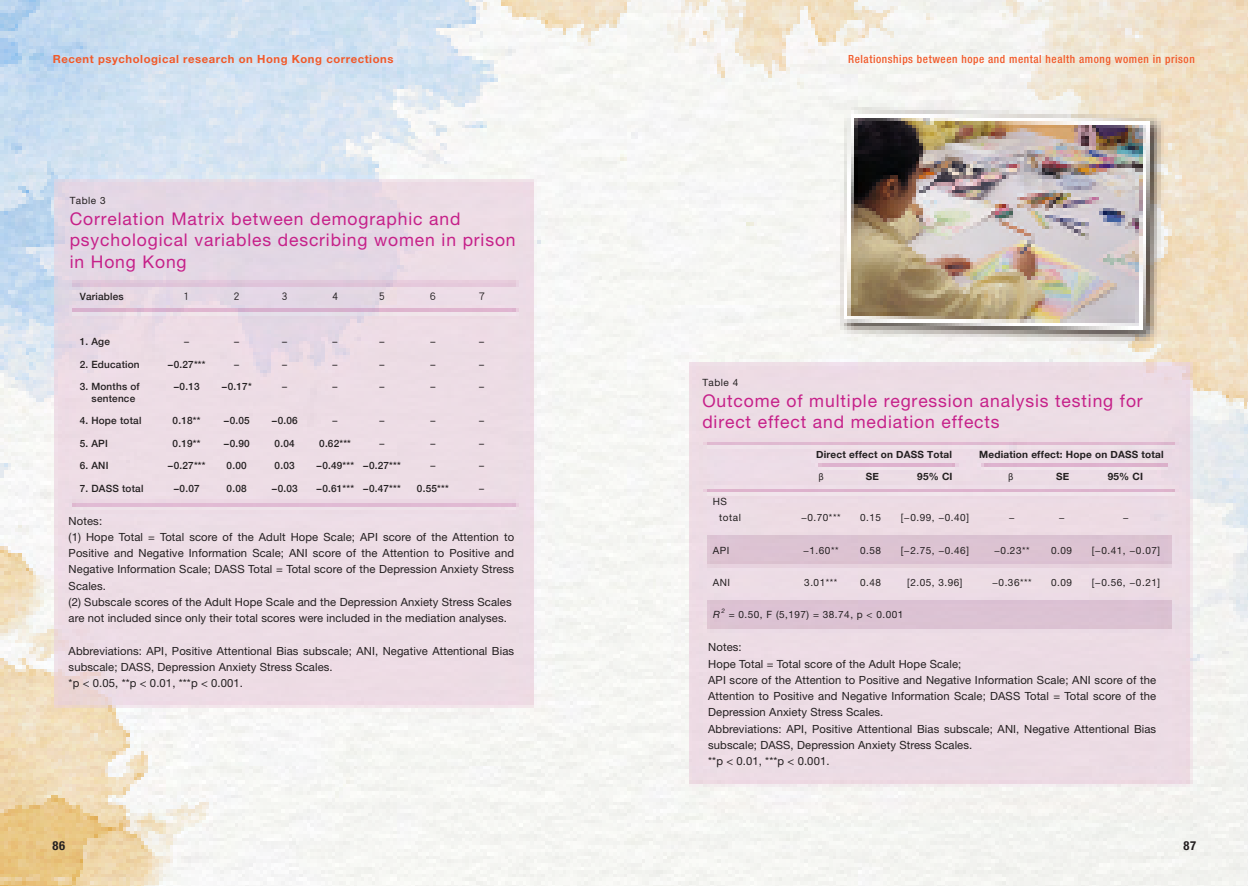
<style>
.page{position:relative;width:1248px;height:886px;background:#fff}
.page>*{position:absolute;margin:0;border:0;box-sizing:border-box;transform-origin:0 0}
.t1{font:17.5px/21.2px "Helvetica Neue LT Pro";letter-spacing:.05em;color:#c62089}
.t2{font:700 condensed 12.5px "Helvetica Neue LT Pro";color:#231f20}
.t3{font:11.25px/16.2px "Helvetica Neue";letter-spacing:.01em;color:#231f20}
.t4{font:500 condensed 11.25px "Helvetica Neue LT Pro";letter-spacing:.05em;color:#f15929}
.t5{font:700 11.25px "Helvetica Neue LT Pro";letter-spacing:.05em;color:#f15929}
.t6{font:11.25px "DF Hei Std W5";color:#231f20}
.t7{font:500 10px "Helvetica Neue";letter-spacing:.02em;color:#231f20}
.t8{font:10px/16.2px "Helvetica Neue LT Pro";letter-spacing:.05em;color:#231f20}
.t9{font:700 10px "Helvetica Neue";letter-spacing:.02em;color:#231f20}
.t10{font:10px "Helvetica Neue";color:#231f20}
.t11{font:10px "Calibri";color:#231f20}
.t12{font:italic 10px "Helvetica Neue LT Pro";color:#231f20}
.t13{font:italic 6.25px "Helvetica Neue LT Pro";color:#231f20}
</style>
<div class="page">
<img style="left:0;top:0;width:1247px;height:886px">
<p class="t5" style="left:53px;top:52px;width:342px">Recent psychological research on Hong Kong corrections</p>
<p class="t4" style="left:848px;top:52px;width:348px">Relationships between hope and mental health among women in prison</p>
<p class="t8" style="left:70px;top:192px;width:37px">Table 3</p>
<h1 class="t1" style="left:70px;top:208px;width:447px">Correlation Matrix between demographic and psychological variables describing women in prison in Hong Kong</h1>
<p class="t7" style="left:80px;top:289px;width:46px">Variables</p>
<p class="t6" style="left:183px;top:290px;width:8px">1</p>
<p class="t6" style="left:233px;top:290px;width:8px">2</p>
<p class="t6" style="left:281px;top:290px;width:8px">3</p>
<p class="t6" style="left:332px;top:290px;width:8px">4</p>
<p class="t6" style="left:378px;top:290px;width:8px">5</p>
<p class="t6" style="left:429px;top:290px;width:8px">6</p>
<p class="t6" style="left:478px;top:290px;width:8px">7</p>
<p class="t7" style="left:80px;top:334px;width:32px">1. Age</p>
<p class="t10" style="left:184px;top:336px;width:6px">–</p>
<p class="t10" style="left:234px;top:336px;width:6px">–</p>
<p class="t10" style="left:282px;top:336px;width:6px">–</p>
<p class="t10" style="left:332px;top:336px;width:6px">–</p>
<p class="t10" style="left:379px;top:336px;width:6px">–</p>
<p class="t10" style="left:430px;top:336px;width:6px">–</p>
<p class="t10" style="left:479px;top:336px;width:6px">–</p>
<p class="t7" style="left:80px;top:356px;width:61px">2. Education</p>
<p class="t7" style="left:167px;top:356px;width:39px">−0.27***</p>
<p class="t10" style="left:234px;top:358px;width:6px">–</p>
<p class="t10" style="left:282px;top:358px;width:6px">–</p>
<p class="t10" style="left:332px;top:358px;width:6px">–</p>
<p class="t10" style="left:379px;top:358px;width:6px">–</p>
<p class="t10" style="left:430px;top:358px;width:6px">–</p>
<p class="t10" style="left:479px;top:358px;width:6px">–</p>
<p class="t7" style="left:80px;top:379px;width:61px">3. Months of</p>
<p class="t7" style="left:173px;top:379px;width:28px">−0.13</p>
<p class="t7" style="left:221px;top:379px;width:32px">−0.17*</p>
<p class="t10" style="left:282px;top:381px;width:6px">–</p>
<p class="t10" style="left:332px;top:381px;width:6px">–</p>
<p class="t10" style="left:379px;top:381px;width:6px">–</p>
<p class="t10" style="left:430px;top:381px;width:6px">–</p>
<p class="t10" style="left:479px;top:381px;width:6px">–</p>
<p class="t7" style="left:92px;top:390px;width:45px">sentence</p>
<p class="t7" style="left:80px;top:412px;width:63px">4. Hope total</p>
<p class="t7" style="left:173px;top:412px;width:29px">0.18**</p>
<p class="t7" style="left:223px;top:412px;width:28px">−0.05</p>
<p class="t7" style="left:271px;top:412px;width:28px">−0.06</p>
<p class="t10" style="left:332px;top:414px;width:6px">–</p>
<p class="t10" style="left:379px;top:414px;width:6px">–</p>
<p class="t10" style="left:430px;top:414px;width:6px">–</p>
<p class="t10" style="left:479px;top:414px;width:6px">–</p>
<p class="t7" style="left:80px;top:435px;width:30px">5. API</p>
<p class="t7" style="left:173px;top:435px;width:29px">0.19**</p>
<p class="t7" style="left:223px;top:435px;width:28px">−0.90</p>
<p class="t7" style="left:274px;top:435px;width:22px">0.04</p>
<p class="t7" style="left:319px;top:435px;width:33px">0.62***</p>
<p class="t10" style="left:379px;top:437px;width:6px">–</p>
<p class="t10" style="left:430px;top:437px;width:6px">–</p>
<p class="t10" style="left:479px;top:437px;width:6px">–</p>
<p class="t7" style="left:80px;top:457px;width:30px">6. ANI</p>
<p class="t7" style="left:167px;top:457px;width:39px">−0.27***</p>
<p class="t7" style="left:226px;top:457px;width:22px">0.00</p>
<p class="t7" style="left:274px;top:457px;width:22px">0.03</p>
<p class="t7" style="left:316px;top:457px;width:86px">−0.49*** −0.27***</p>
<p class="t10" style="left:430px;top:459px;width:6px">–</p>
<p class="t10" style="left:479px;top:459px;width:6px">–</p>
<p class="t7" style="left:80px;top:480px;width:65px">7. DASS total</p>
<p class="t7" style="left:173px;top:480px;width:28px">−0.07</p>
<p class="t7" style="left:226px;top:480px;width:22px">0.08</p>
<p class="t7" style="left:271px;top:480px;width:28px">−0.03</p>
<p class="t7" style="left:316px;top:480px;width:86px">−0.61*** −0.47***</p>
<p class="t7" style="left:417px;top:480px;width:33px">0.55***</p>
<p class="t10" style="left:479px;top:482px;width:6px">–</p>
<p class="t3" style="left:69px;top:512px;width:447px">Notes:<br>(1) Hope Total = Total score of the Adult Hope Scale; API score of the Attention to Positive and Negative Information Scale; ANI score of the Attention to Positive and Negative Information Scale; DASS Total = Total score of the Depression Anxiety Stress Scales.<br>(2) Subscale scores of the Adult Hope Scale and the Depression Anxiety Stress Scales are not included since only their total scores were included in the mediation analyses.</p>
<p class="t3" style="left:69px;top:642px;width:447px">Abbreviations: API, Positive Attentional Bias subscale; ANI, Negative Attentional Bias subscale; DASS, Depression Anxiety Stress Scales.<br>*p &lt; 0.05, **p &lt; 0.01, ***p &lt; 0.001.</p>
<p class="t2" style="left:53px;top:838px;width:14px">86</p>
<p class="t8" style="left:702px;top:374px;width:37px">Table 4</p>
<h1 class="t1" style="left:702px;top:389px;width:442px">Outcome of multiple regression analysis testing for direct effect and mediation effects</h1>
<p class="t8" style="left:719px;top:493px;width:23px;text-indent:-7px">HS total</p>
<p class="t8" style="left:712px;top:542px;width:18px">API</p>
<p class="t8" style="left:712px;top:574px;width:19px">ANI</p>
<p class="t9" style="left:816px;top:446px;width:137px">Direct effect on DASS Total</p>
<p class="t9" style="left:979px;top:446px;width:186px">Mediation effect: Hope on DASS total</p>
<p class="t11" style="left:818px;top:470px;width:7px">β</p>
<p class="t9" style="left:865px;top:469px;width:15px">SE</p>
<p class="t9" style="left:917px;top:469px;width:37px">95% CI</p>
<p class="t11" style="left:1007px;top:470px;width:7px">β</p>
<p class="t9" style="left:1056px;top:469px;width:15px">SE</p>
<p class="t9" style="left:1107px;top:469px;width:37px">95% CI</p>
<p class="t8" style="left:801px;top:509px;width:41px">−0.70***</p>
<p class="t8" style="left:803px;top:542px;width:37px">−1.60**</p>
<p class="t8" style="left:804px;top:574px;width:35px">3.01***</p>
<p class="t8" style="left:900px;top:509px;width:70px">[−0.99, −0.40]</p>
<p class="t8" style="left:900px;top:542px;width:70px">[−2.75, −0.46]</p>
<p class="t8" style="left:907px;top:574px;width:57px">[2.05, 3.96]</p>
<p class="t8" style="left:860px;top:509px;width:22px">0.15</p>
<p class="t8" style="left:860px;top:542px;width:22px">0.58</p>
<p class="t8" style="left:860px;top:574px;width:22px">0.48</p>
<p class="t8" style="left:1008px;top:509px;width:7px">−</p>
<p class="t8" style="left:994px;top:542px;width:37px">−0.23**</p>
<p class="t8" style="left:992px;top:574px;width:41px">−0.36***</p>
<p class="t8" style="left:1058px;top:509px;width:7px">−</p>
<p class="t8" style="left:1051px;top:542px;width:22px">0.09</p>
<p class="t8" style="left:1051px;top:574px;width:22px">0.09</p>
<p class="t8" style="left:1122px;top:509px;width:7px">−</p>
<p class="t8" style="left:1091px;top:542px;width:70px">[−0.41, −0.07]</p>
<p class="t8" style="left:1091px;top:574px;width:70px">[−0.56, −0.21]</p>
<p class="t13" style="left:721px;top:607px;width:5px">2</p>
<p class="t8" style="left:728px;top:606px;width:176px">= 0.50, F (5,197) = 38.74, p &lt; 0.001</p>
<p class="t12" style="left:713px;top:608px;width:8px">R</p>
<p class="t3" style="left:708px;top:639px;width:449px">Notes:<br>Hope Total = Total score of the Adult Hope Scale;<br>API score of the Attention to Positive and Negative Information Scale; ANI score of the Attention to Positive and Negative Information Scale; DASS Total = Total score of the Depression Anxiety Stress Scales.<br>Abbreviations: API, Positive Attentional Bias subscale; ANI, Negative Attentional Bias subscale; DASS, Depression Anxiety Stress Scales.<br>**p &lt; 0.01, ***p &lt; 0.001.</p>
<p class="t2" style="left:1183px;top:838px;width:14px">87</p>
</div>
